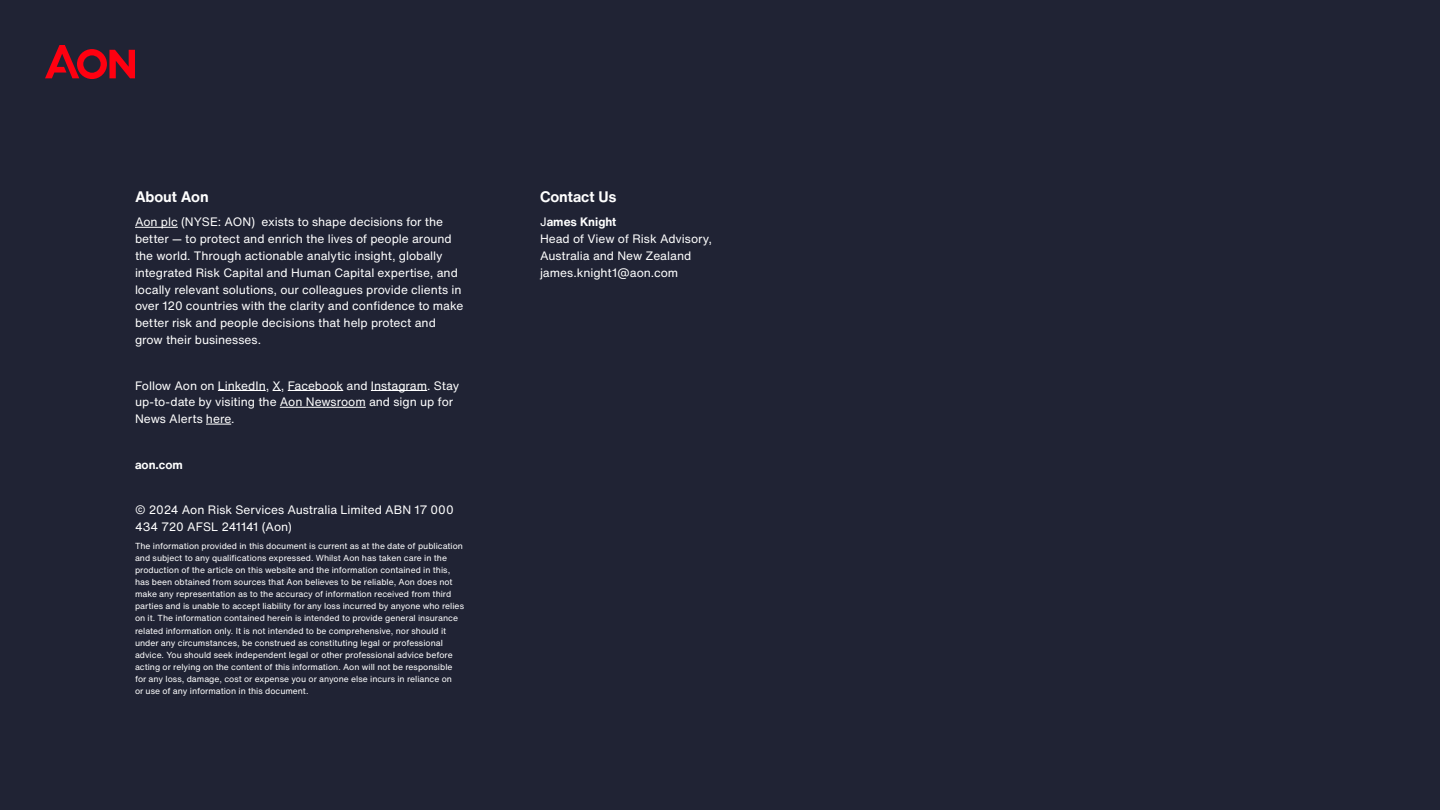
<style>
.page{position:relative;width:1440px;height:810px;background:#202334}
.page>*{position:absolute;margin:0;border:0;box-sizing:border-box;transform-origin:0 0}
.t1{font:700 15px "Helvetica Now Text";letter-spacing:-.005em;color:#fff}
.t2{font:12px/16.8px "Helvetica Now Text";letter-spacing:-.005em;color:#fff}
.t3{font:700 12px "Helvetica Now Text";color:#fff}
.t4{font:8.62px/12.1px "Helvetica Now Text";color:#fff}
.s1{font-weight:700}
</style>
<div class="page">
<hr style="left:135px;top:227px;width:43px;height:1px;background:#fff">
<hr style="left:218px;top:390px;width:48px;height:1px;background:#fff">
<hr style="left:288px;top:390px;width:55px;height:1px;background:#fff">
<hr style="left:371px;top:390px;width:56px;height:1px;background:#fff">
<hr style="left:280px;top:407px;width:86px;height:1px;background:#fff">
<svg style="left:206px;top:424px;width:25px;height:1px"></svg>
<svg style="left:45px;top:45px;width:90px;height:34px"></svg>
<h1 class="t1" style="left:135px;top:187px;width:75px">About Aon</h1>
<p class="t2" style="left:135px;top:214px;width:330px">Aon plc (NYSE: AON) exists to shape decisions for the better — to protect and enrich the lives of people around the world. Through actionable analytic insight, globally integrated Risk Capital and Human Capital expertise, and locally relevant solutions, our colleagues provide clients in over 120 countries with the clarity and confidence to make better risk and people decisions that help protect and grow their businesses.</p>
<h2 class="t2" style="left:135px;top:377px;width:326px">Follow Aon on LinkedIn, X, Facebook and Instagram. Stay up-to-date by visiting the Aon Newsroom and sign up for<br>News Alerts here.</h2>
<h2 class="t3" style="left:135px;top:456px;width:49px">aon.com</h2>
<h2 class="t2" style="left:135px;top:501px;width:320px">© 2024 Aon Risk Services Australia Limited ABN 17 000<br>434 720 AFSL 241141 (Aon)</h2>
<p class="t4" style="left:135px;top:540px;width:331px">The information provided in this document is current as at the date of publication and subject to any qualifications expressed. Whilst Aon has taken care in the production of the article on this website and the information contained in this, has been obtained from sources that Aon believes to be reliable, Aon does not make any representation as to the accuracy of information received from third parties and is unable to accept liability for any loss incurred by anyone who relies on it. The information contained herein is intended to provide general insurance related information only. It is not intended to be comprehensive, nor should it under any circumstances, be construed as constituting legal or professional advice. You should seek independent legal or other professional advice before acting or relying on the content of this information. Aon will not be responsible for any loss, damage, cost or expense you or anyone else incurs in reliance on<br>or use of any information in this document.</p>
<h1 class="t1" style="left:540px;top:187px;width:78px">Contact Us</h1>
<h2 class="t2" style="left:540px;top:214px;width:174px">J<span class="s1">ames Knight<br></span>Head of View of Risk Advisory,<br>Australia and New Zealand james.knight1@aon.com</h2>
</div>
